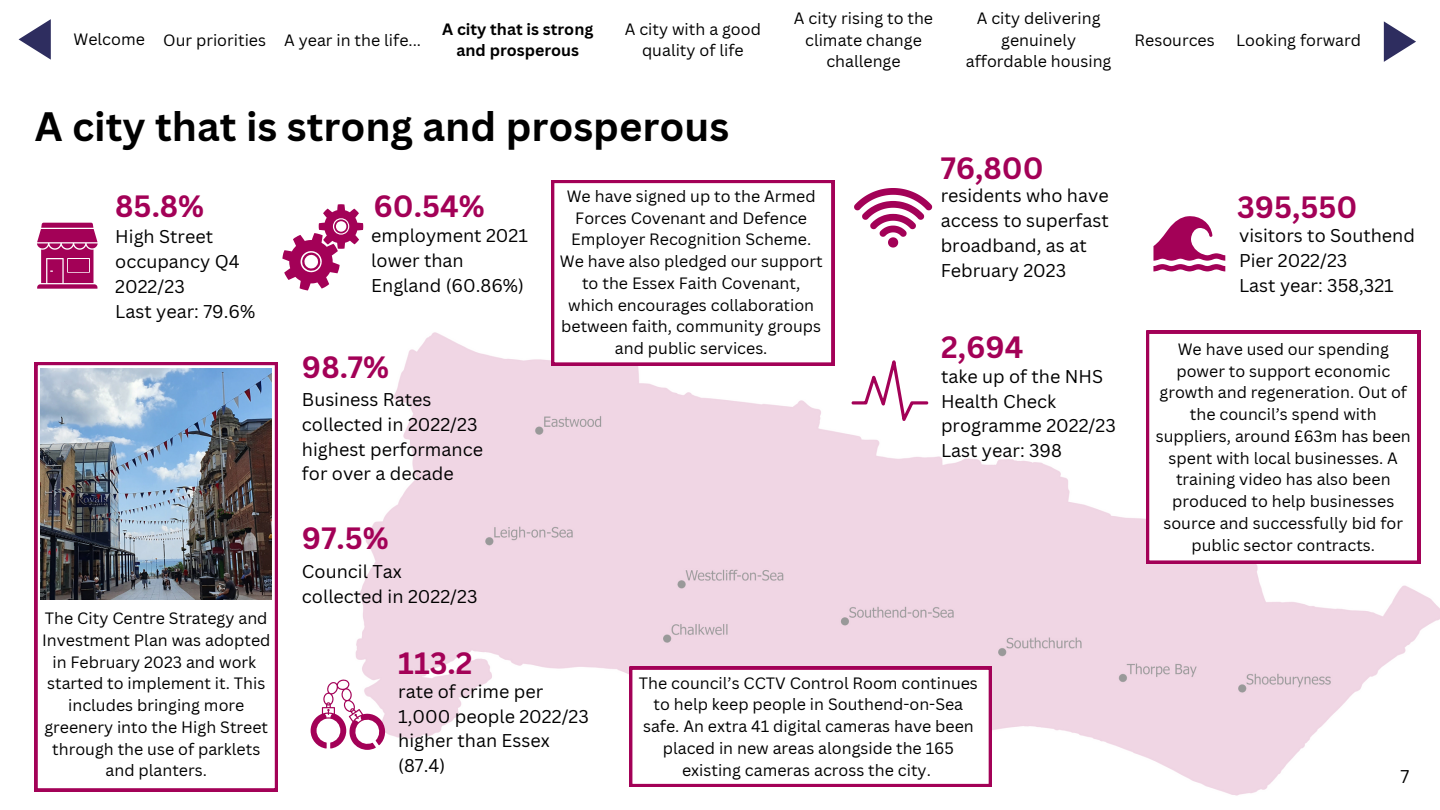
<style>
.page{position:relative;width:1440px;height:810px;background:#fff}
.page>*{position:absolute;margin:0;border:0;box-sizing:border-box;transform-origin:0 0}
.t1{font:700 40px "Canva Sans";color:#000}
.t2{font:700 30px "Canva Sans";color:#a30157}
.t3{font:18px/24.8px "Canva Sans";color:#000}
.t4{font:16px/21.8px "Canva Sans";color:#000;text-align:center}
.t5{font:700 16px/21.8px "Canva Sans";color:#000;text-align:center}
</style>
<div class="page">
<svg style="left:35px;top:362px;width:243px;height:429px"></svg>
<img style="left:40px;top:369px;width:231px;height:231px">
<img style="left:355px;top:180px;width:1085px;height:616px">
<svg style="left:1146px;top:331px;width:274px;height:232px"></svg>
<svg style="left:551px;top:180px;width:283px;height:185px"></svg>
<svg style="left:854px;top:188px;width:78px;height:60px"></svg>
<svg style="left:282px;top:204px;width:81px;height:86px"></svg>
<svg style="left:311px;top:679px;width:76px;height:71px"></svg>
<svg style="left:37px;top:223px;width:61px;height:66px"></svg>
<div style="left:68px;top:259px;width:21px;height:12px;background:#a30157"></div>
<svg style="left:1153px;top:215px;width:72px;height:56px"></svg>
<svg style="left:851px;top:360px;width:78px;height:61px"></svg>
<svg style="left:1384px;top:21px;width:32px;height:41px"></svg>
<svg style="left:19px;top:19px;width:32px;height:41px"></svg>
<svg style="left:629px;top:667px;width:363px;height:120px"></svg>
<p class="t4" style="left:74px;top:28px;width:73px">Welcome</p>
<p class="t4" style="left:163px;top:29px;width:104px">Our priorities</p>
<p class="t4" style="left:284px;top:29px;width:139px">A year in the life...</p>
<p class="t5" style="left:442px;top:18px;width:153px">A city that is strong and prosperous</p>
<p class="t4" style="left:625px;top:18px;width:138px">A city with a good quality of life</p>
<p class="t4" style="left:794px;top:7px;width:141px">A city rising to the climate change challenge</p>
<p class="t4" style="left:966px;top:7px;width:147px">A city delivering genuinely affordable housing</p>
<p class="t1" style="left:35px;top:98px;width:696px">A city that is strong and prosperous</p>
<p class="t2" style="left:115px;top:185px;width:90px">85.8%</p>
<p class="t3" style="left:115px;top:224px;width:99px">High Street</p>
<p class="t3" style="left:115px;top:249px;width:126px">occupancy Q4<br>2022/23</p>
<p class="t3" style="left:115px;top:298px;width:142px">Last year: 79.6%</p>
<p class="t2" style="left:373px;top:185px;width:113px">60.54%</p>
<p class="t3" style="left:371px;top:223px;width:158px">employment 2021</p>
<p class="t3" style="left:371px;top:247px;width:154px">lower than<br>England (60.86%)</p>
<p class="t2" style="left:302px;top:345px;width:89px">98.7%</p>
<p class="t3" style="left:302px;top:387px;width:177px">Business Rates collected in 2022/23</p>
<p class="t3" style="left:302px;top:436px;width:183px">highest performance for over a decade</p>
<p class="t2" style="left:302px;top:517px;width:88px">97.5%</p>
<p class="t3" style="left:302px;top:559px;width:177px">Council Tax collected in 2022/23</p>
<p class="t4" style="left:560px;top:185px;width:264px">We have signed up to the Armed<br>Forces Covenant and Defence<br>Employer Recognition Scheme.<br>We have also pledged our support to the Essex Faith Covenant, which encourages collaboration between faith, community groups and public services.</p>
<p class="t2" style="left:941px;top:147px;width:105px">76,800</p>
<p class="t3" style="left:941px;top:183px;width:170px">residents who have access to superfast broadband, as at<br>February 2023</p>
<p class="t2" style="left:941px;top:326px;width:84px">2,694</p>
<p class="t3" style="left:941px;top:363px;width:176px">take up of the NHS<br>Health Check programme 2022/23</p>
<p class="t3" style="left:941px;top:438px;width:123px">Last year: 398</p>
<p class="t4" style="left:42px;top:607px;width:230px">The City Centre Strategy and<br>Investment Plan was adopted in February 2023 and work</p>
<p class="t4" style="left:44px;top:672px;width:225px">started to implement it. This includes bringing more greenery into the High Street through the use of parklets and planters.</p>
<p class="t2" style="left:398px;top:642px;width:76px">113.2</p>
<p class="t3" style="left:398px;top:678px;width:192px">rate of crime per<br>1,000 people 2022/23</p>
<p class="t3" style="left:398px;top:728px;width:153px">higher than Essex (87.4)</p>
<p class="t4" style="left:639px;top:671px;width:341px">The council’s CCTV Control Room continues to help keep people in Southend-on-Sea safe. An extra 41 digital cameras have been placed in new areas alongside the 165 existing cameras across the city.</p>
<p class="t4" style="left:1135px;top:29px;width:82px">Resources</p>
<p class="t4" style="left:1236px;top:29px;width:126px">Looking forward</p>
<p class="t2" style="left:1237px;top:186px;width:122px">395,550</p>
<p class="t3" style="left:1239px;top:223px;width:177px">visitors to Southend<br>Pier 2022/23</p>
<p class="t3" style="left:1239px;top:272px;width:156px">Last year: 358,321</p>
<p class="t4" style="left:1156px;top:338px;width:256px">We have used our spending power to support economic growth and regeneration. Out of the council’s spend with suppliers, around £63m has been spent with local businesses. A training video has also been produced to help businesses source and successfully bid for public sector contracts.</p>
<p class="t3" style="left:1400px;top:763px;width:10px">7</p>
</div>
